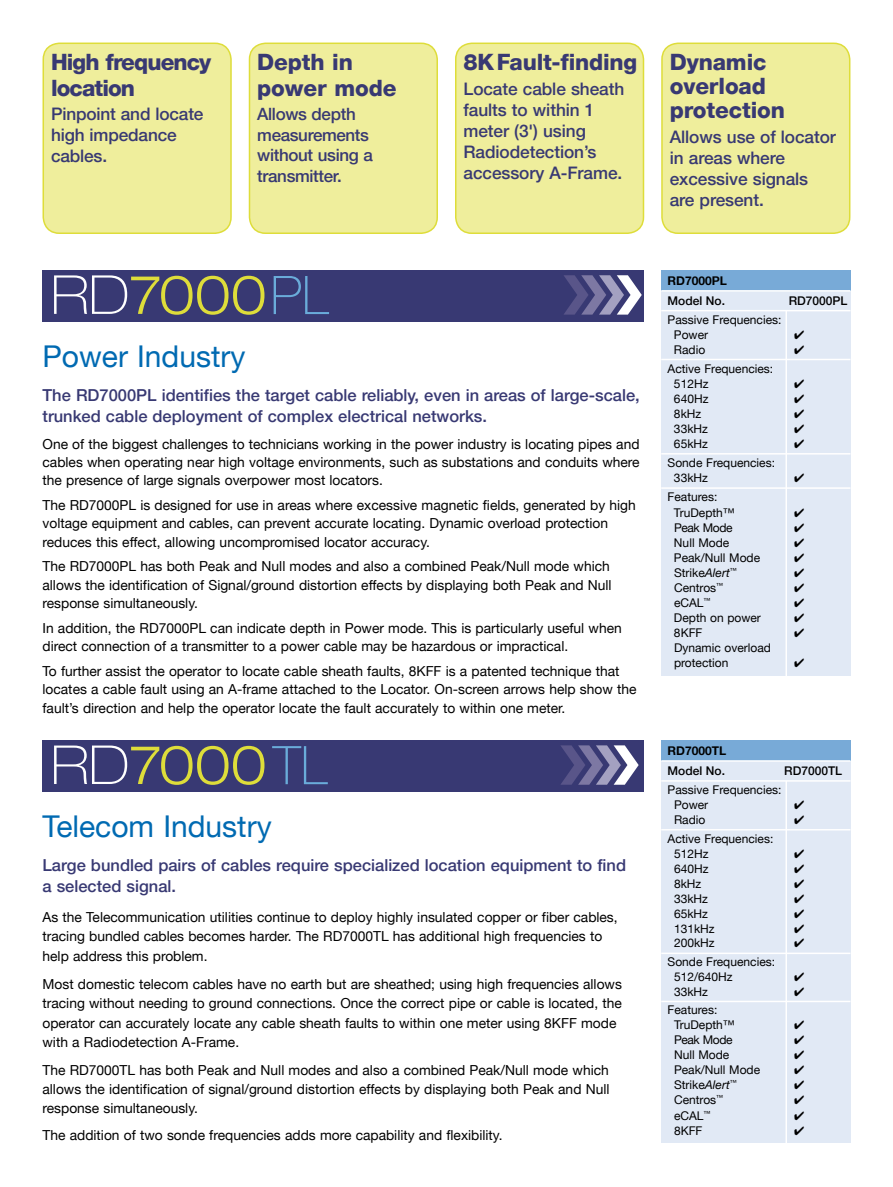
<style>
.page{position:relative;width:893px;height:1187px;background:#fff}
.page>*{position:absolute;margin:0;border:0;box-sizing:border-box;transform-origin:0 0}
.t1{font:30px "Helvetica Neue LT";color:#006ab2}
.t2{font:800 22.5px/24px "Helvetica Neue LT";letter-spacing:-.005em;color:#383973}
.t3{font:800 22.5px/25.5px "Helvetica Neue LT";letter-spacing:-.04em;color:#383973}
.t4{font:500 17.25px/21px "Helvetica Neue LT";letter-spacing:-.005em;color:#383973}
.t5{font:500 16.95px/20.7px "Helvetica Neue LT";letter-spacing:-.02em;color:#383973}
.t6{font:500 16.5px/21px "Helvetica Neue LT";color:#383973}
.t7{font:13.8px/18.3px "Helvetica Neue LT";color:#000}
.t8{font:12px/15px "Helvetica Neue LT";color:#000}
.t9{font:500 12px "Helvetica Neue LT";color:#000}
.t10{font:700 12px "Helvetica Neue LT";color:#000}
.t11{font:12px "Helvetica Neue LT";letter-spacing:-.03em;color:#000}
.s1{font-style:italic}
</style>
<div class="page">
<div style="left:249px;top:43px;width:188px;height:190px;background:#efee9c;border-radius:16px"></div>
<div style="left:249px;top:43px;width:189px;height:191px;border:2px solid #dedd3a;border-radius:16px"></div>
<div style="left:662px;top:43px;width:188px;height:190px;background:#efee9c;border-radius:16px"></div>
<div style="left:661px;top:43px;width:189px;height:191px;border:2px solid #dedd3a;border-radius:16px"></div>
<div style="left:456px;top:43px;width:187px;height:190px;background:#efee9c;border-radius:16px"></div>
<div style="left:455px;top:43px;width:189px;height:191px;border:2px solid #dedd3a;border-radius:16px"></div>
<div style="left:43px;top:270px;width:601px;height:51px;background:#383973"></div>
<svg style="left:54px;top:275px;width:210px;height:40px"></svg>
<svg style="left:274px;top:276px;width:55px;height:38px"></svg>
<svg style="left:564px;top:275px;width:78px;height:39px"></svg>
<div style="left:661px;top:289px;width:189px;height:386px;background:#e1e9f5"></div>
<div style="left:661px;top:270px;width:189px;height:20px;background:#78aad7"></div>
<hr style="left:661px;top:290px;width:189px;height:1px;background:#fff">
<hr style="left:661px;top:310px;width:189px;height:1px;background:#fff">
<hr style="left:661px;top:359px;width:189px;height:1px;background:#fff">
<hr style="left:661px;top:453px;width:189px;height:1px;background:#fff">
<hr style="left:661px;top:487px;width:189px;height:2px;background:#fff">
<hr style="left:785px;top:310px;width:2px;height:387px;background:#fff">
<div style="left:43px;top:43px;width:188px;height:190px;background:#efee9c;border-radius:16px"></div>
<div style="left:43px;top:43px;width:189px;height:191px;border:2px solid #dedd3a;border-radius:16px"></div>
<div style="left:43px;top:740px;width:601px;height:51px;background:#383973"></div>
<svg style="left:54px;top:745px;width:210px;height:39px"></svg>
<svg style="left:272px;top:746px;width:56px;height:38px"></svg>
<svg style="left:561px;top:745px;width:78px;height:39px"></svg>
<div style="left:661px;top:758px;width:189px;height:384px;background:#e1e9f5"></div>
<div style="left:661px;top:740px;width:189px;height:20px;background:#78aad7"></div>
<hr style="left:661px;top:760px;width:189px;height:1px;background:#fff">
<hr style="left:661px;top:780px;width:189px;height:1px;background:#fff">
<hr style="left:661px;top:829px;width:189px;height:1px;background:#fff">
<hr style="left:661px;top:952px;width:189px;height:2px;background:#fff">
<hr style="left:661px;top:1000px;width:189px;height:2px;background:#fff">
<hr style="left:785px;top:780px;width:2px;height:402px;background:#fff">
<h2 class="t3" style="left:51px;top:49px;width:162px">High frequency location</h2>
<p class="t4" style="left:51px;top:103px;width:154px">Pinpoint and locate high impedance cables.</p>
<h2 class="t2" style="left:257px;top:50px;width:141px;line-height:25.5px">Depth in power mode</h2>
<p class="t5" style="left:257px;top:103px;width:117px">Allows depth measurements without using a transmitter.</p>
<h2 class="t2" style="left:463px;top:50px;width:175px">8K Fault-finding</h2>
<p class="t4" style="left:463px;top:78px;width:162px">Locate cable sheath faults to within 1 meter (3') using<br>Radiodetection’s accessory A-Frame.</p>
<h1 class="t1" style="left:43px;top:338px;width:205px">Power Industry</h1>
<p class="t6" style="left:43px;top:384px;width:599px">The RD7000PL identifies the target cable reliably, even in areas of large-scale, trunked cable deployment of complex electrical networks.</p>
<p class="t7" style="left:43px;top:434px;width:599px;text-align:justify">One of the biggest challenges to technicians working in the power industry is locating pipes and cables when operating near high voltage environments, such as substations and conduits where the presence of large signals overpower most locators.</p>
<p class="t7" style="left:43px;top:496px;width:595px">The RD7000PL is designed for use in areas where excessive magnetic fields, generated by high voltage equipment and cables, can prevent accurate locating. Dynamic overload protection reduces this effect, allowing uncompromised locator accuracy.</p>
<p class="t7" style="left:43px;top:557px;width:570px">The RD7000PL has both Peak and Null modes and also a combined Peak/Null mode which allows the identification of Signal/ground distortion effects by displaying both Peak and Null response simultaneously.</p>
<p class="t7" style="left:43px;top:618px;width:581px">In addition, the RD7000PL can indicate depth in Power mode. This is particularly useful when direct connection of a transmitter to a power cable may be hazardous or impractical.</p>
<p class="t7" style="left:43px;top:661px;width:595px">To further assist the operator to locate cable sheath faults, 8KFF is a patented technique that locates a cable fault using an A-frame attached to the Locator. On-screen arrows help show the fault’s direction and help the operator locate the fault accurately to within one meter.</p>
<h1 class="t1" style="left:43px;top:808px;width:231px">Telecom Industry</h1>
<p class="t6" style="left:43px;top:854px;width:585px">Large bundled pairs of cables require specialized location equipment to find a selected signal.</p>
<p class="t7" style="left:43px;top:906px;width:577px;line-height:19.5px">As the Telecommunication utilities continue to deploy highly insulated copper or fiber cables, tracing bundled cables becomes harder. The RD7000TL has additional high frequencies to help address this problem.</p>
<p class="t7" style="left:43px;top:973px;width:581px;line-height:19.5px">Most domestic telecom cables have no earth but are sheathed; using high frequencies allows tracing without needing to ground connections. Once the correct pipe or cable is located, the operator can accurately locate any cable sheath faults to within one meter using 8KFF mode with a Radiodetection A-Frame.</p>
<p class="t7" style="left:43px;top:1060px;width:568px;line-height:19px;text-align:justify">The RD7000TL has both Peak and Null modes and also a combined Peak/Null mode which allows the identification of signal/ground distortion effects by displaying both Peak and Null response simultaneously.</p>
<p class="t7" style="left:43px;top:1125px;width:462px">The addition of two sonde frequencies adds more capability and flexibility.</p>
<h2 class="t2" style="left:670px;top:50px;width:117px">Dynamic overload protection</h2>
<p class="t4" style="left:670px;top:126px;width:168px">Allows use of locator in areas where excessive signals are present.</p>
<p class="t10" style="left:668px;top:273px;width:61px">RD7000PL</p>
<p class="t9" style="left:668px;top:293px;width:59px">Model No.</p>
<p class="t9" style="left:789px;top:293px;width:60px">RD7000PL</p>
<p class="t8" style="left:674px;top:312px;width:109px;text-indent:-6px">Passive Frequencies:<br>Power</p>
<p class="t8" style="left:674px;top:342px;width:33px">Radio</p>
<p class="t8" style="left:674px;top:361px;width:101px;text-indent:-6px">Active Frequencies:<br>512Hz</p>
<p class="t8" style="left:674px;top:391px;width:36px">640Hz</p>
<p class="t8" style="left:674px;top:406px;width:29px">8kHz</p>
<p class="t8" style="left:674px;top:421px;width:35px">33kHz</p>
<p class="t8" style="left:674px;top:436px;width:35px">65kHz</p>
<p class="t8" style="left:674px;top:455px;width:103px;text-indent:-6px">Sonde Frequencies:<br>33kHz</p>
<p class="t8" style="left:674px;top:489px;width:62px;text-indent:-6px">Features:<br>TruDepth™</p>
<p class="t11" style="left:674px;top:520px;width:60px">Peak Mode</p>
<p class="t8" style="left:674px;top:534px;width:57px">Null Mode</p>
<p class="t8" style="left:674px;top:549px;width:88px">Peak/Null Mode</p>
<p class="t8" style="left:674px;top:564px;width:64px">Strike<span class="s1">Alert</span><sup>™</sup></p>
<p class="t8" style="left:674px;top:579px;width:51px">Centros<sup>™</sup></p>
<p class="t8" style="left:674px;top:594px;width:38px">eCAL<sup>™</sup></p>
<p class="t8" style="left:674px;top:609px;width:88px">Depth on power</p>
<p class="t8" style="left:674px;top:624px;width:30px">8KFF</p>
<p class="t8" style="left:674px;top:639px;width:99px">Dynamic overload protection</p>
<p class="t10" style="left:668px;top:743px;width:60px">RD7000TL</p>
<p class="t9" style="left:668px;top:763px;width:59px">Model No.</p>
<p class="t9" style="left:784px;top:763px;width:59px">RD7000TL</p>
<p class="t8" style="left:674px;top:782px;width:109px;text-indent:-6px">Passive Frequencies:<br>Power</p>
<p class="t8" style="left:674px;top:812px;width:33px">Radio</p>
<p class="t8" style="left:674px;top:831px;width:101px;text-indent:-6px">Active Frequencies:<br>512Hz</p>
<p class="t8" style="left:674px;top:861px;width:36px">640Hz</p>
<p class="t8" style="left:674px;top:876px;width:29px">8kHz</p>
<p class="t8" style="left:674px;top:891px;width:35px">33kHz</p>
<p class="t8" style="left:674px;top:906px;width:35px">65kHz</p>
<p class="t8" style="left:674px;top:921px;width:42px">131kHz</p>
<p class="t8" style="left:674px;top:935px;width:42px">200kHz</p>
<p class="t8" style="left:674px;top:954px;width:103px;text-indent:-6px">Sonde Frequencies:<br>512/640Hz</p>
<p class="t8" style="left:674px;top:983px;width:35px">33kHz</p>
<p class="t8" style="left:674px;top:1002px;width:62px;text-indent:-6px">Features:<br>TruDepth™</p>
<p class="t11" style="left:674px;top:1032px;width:60px">Peak Mode</p>
<p class="t8" style="left:674px;top:1047px;width:57px">Null Mode</p>
<p class="t8" style="left:674px;top:1062px;width:88px">Peak/Null Mode</p>
<p class="t8" style="left:674px;top:1077px;width:64px">Strike<span class="s1">Alert</span><sup>™</sup></p>
<p class="t8" style="left:674px;top:1092px;width:51px">Centros<sup>™</sup></p>
<p class="t8" style="left:674px;top:1107px;width:38px">eCAL<sup>™</sup></p>
<p class="t8" style="left:674px;top:1122px;width:30px">8KFF</p>
</div>
